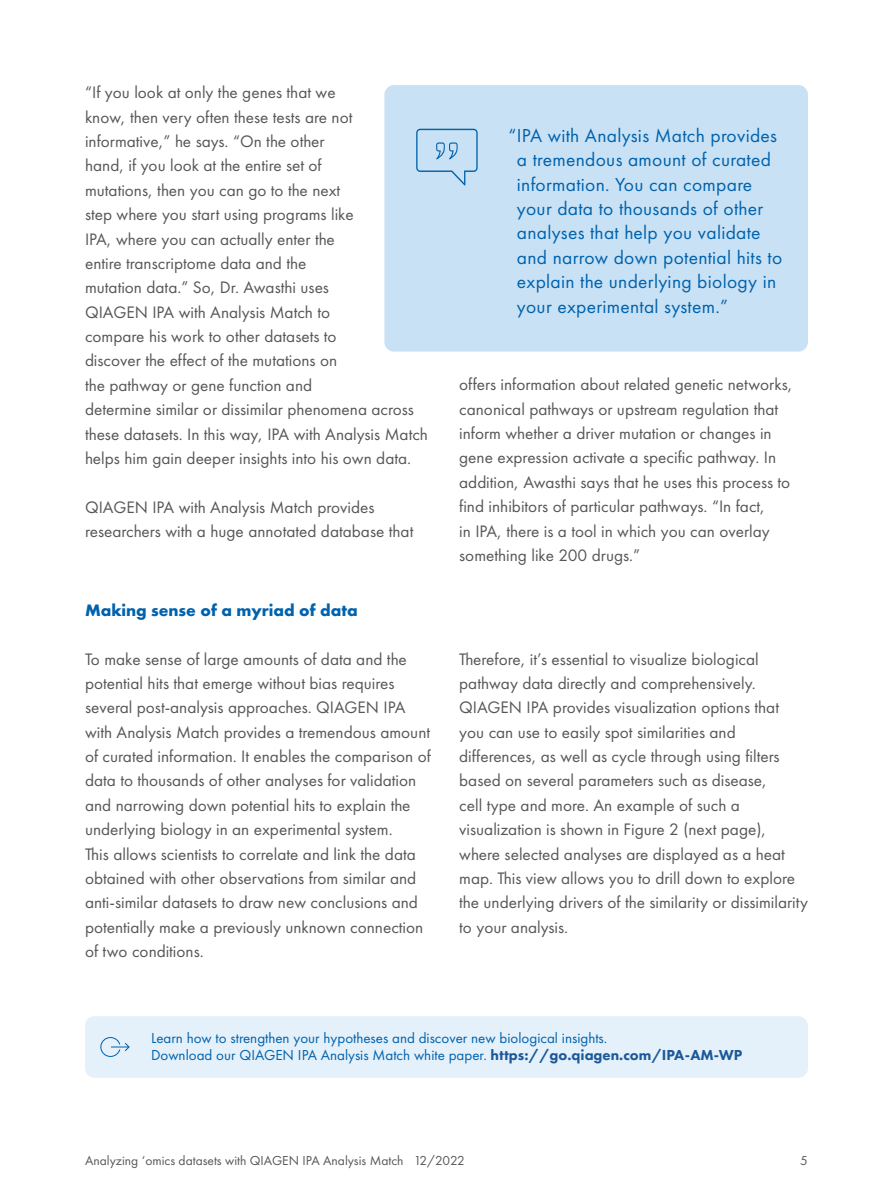
<style>
.page{position:relative;width:893px;height:1191px;background:#fff}
.page>*{position:absolute;margin:0;border:0;box-sizing:border-box;transform-origin:0 0}
.t1{font:19.5px/24.3px "Futura PT";letter-spacing:.015em;color:#0062ad}
.t2{font:17.25px/24.3px "Futura PT";color:#555756}
.t3{font:700 17.25px "Futura PT";color:#0062ad}
.t4{font:15px/16.5px "Futura PT";color:#0062ad}
.t5{font:13.5px "Futura PT";color:#555756}
.s1{font-weight:800;color:#1b5899}
</style>
<div class="page">
<div style="left:384px;top:85px;width:424px;height:266px;background:#c8e1f4;border-radius:10px"></div>
<svg style="left:416px;top:129px;width:62px;height:57px"></svg>
<div style="left:85px;top:1016px;width:723px;height:61px;background:#e4f0fa;border-radius:10px"></div>
<svg style="left:100px;top:1037px;width:30px;height:20px"></svg>
<p class="t2" style="left:85px;top:80px;width:344px">“If you look at only the genes that we<br>know, then very often these tests are not informative,” he says. “On the other<br>hand, if you look at the entire set of<br>mutations, then you can go to the next<br>step where you start using programs like<br>IPA, where you can actually enter the<br>entire transcriptome data and the<br>mutation data.” So, Dr. Awasthi uses<br>QIAGEN IPA with Analysis Match to<br>compare his work to other datasets to<br>discover the effect of the mutations on<br>the pathway or gene function and<br>determine similar or dissimilar phenomena across these datasets. In this way, IPA with Analysis Match helps him gain deeper insights into his own data.</p>
<p class="t2" style="left:85px;top:495px;width:330px">QIAGEN IPA with Analysis Match provides researchers with a huge annotated database that</p>
<p class="t1" style="left:517px;top:123px;width:267px;text-indent:-8px">“IPA with Analysis Match provides a tremendous amount of curated information. You can compare your data to thousands of other analyses that help you validate and narrow down potential hits to explain the underlying biology in your experimental system.”</p>
<p class="t2" style="left:459px;top:372px;width:335px">offers information about related genetic networks, canonical pathways or upstream regulation that inform whether a driver mutation or changes in gene expression activate a specific pathway. In addition, Awasthi says that he uses this process to find inhibitors of particular pathways. “In fact,<br>in IPA, there is a tool in which you can overlay something like 200 drugs.”</p>
<p class="t3" style="left:85px;top:599px;width:274px">Making sense of a myriad of data</p>
<p class="t2" style="left:85px;top:646px;width:347px">To make sense of large amounts of data and the potential hits that emerge without bias requires several post-analysis approaches. QIAGEN IPA with Analysis Match provides a tremendous amount of curated information. It enables the comparison of data to thousands of other analyses for validation and narrowing down potential hits to explain the underlying biology in an experimental system.<br>This allows scientists to correlate and link the data obtained with other observations from similar and anti-similar datasets to draw new conclusions and potentially make a previously unknown connection of two conditions.</p>
<p class="t2" style="left:459px;top:646px;width:350px">Therefore, it’s essential to visualize biological pathway data directly and comprehensively.<br>QIAGEN IPA provides visualization options that you can use to easily spot similarities and differences, as well as cycle through using filters based on several parameters such as disease,<br>cell type and more. An example of such a visualization is shown in Figure 2 (next page), where selected analyses are displayed as a heat map. This view allows you to drill down to explore the underlying drivers of the similarity or dissimilarity to your analysis.</p>
<p class="t4" style="left:151px;top:1029px;width:593px">Learn how to strengthen your hypotheses and discover new biological insights.<br>Download our QIAGEN IPA Analysis Match white paper. <span class="s1">https://go.qiagen.com/IPA-AM-WP</span></p>
<p class="t5" style="left:85px;top:1152px;width:381px">Analyzing ‘omics datasets with QIAGEN IPA Analysis Match 12/2022</p>
<p class="t5" style="left:800px;top:1152px;width:9px">5</p>
</div>
